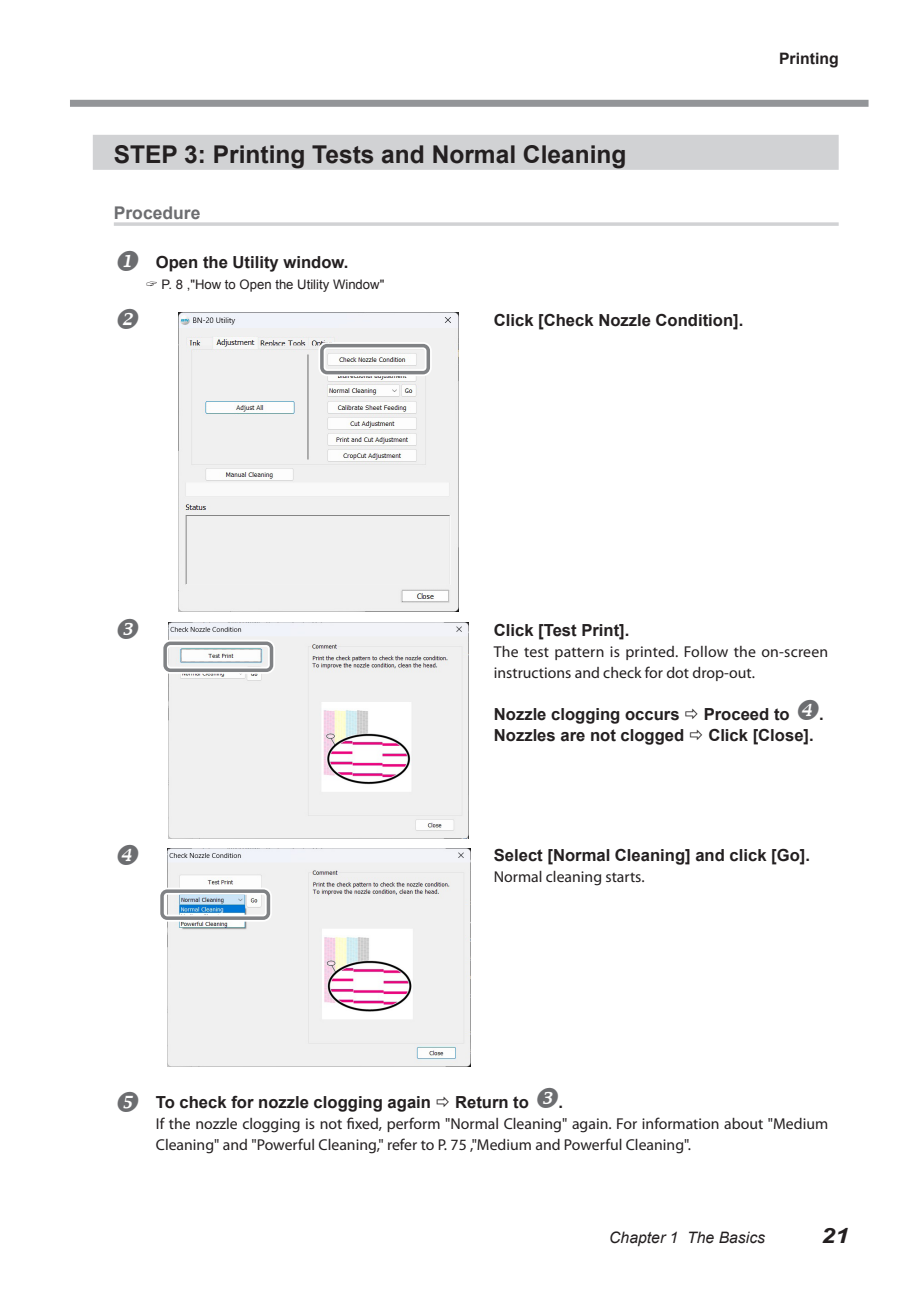
<style>
.page{position:relative;width:921px;height:1293px;background:#fff}
.page>*{position:absolute;margin:0;border:0;box-sizing:border-box;transform-origin:0 0}
.t1{font:700 24.5px "Arial";color:#231f20}
.t2{font:italic 700 21px "Arial";color:#231f20;scale:1.2 1}
.t3{font:700 17.5px "Arial";color:#6c6d70}
.t4{font:700 16.62px "Arial";color:#231f20}
.t5{font:15.75px/21px "Myriad Pro";color:#231f20}
.t6{font:italic 15.75px "Arial";color:#231f20}
.t7{font:700 15.75px "Arial";color:#231f20}
.t8{font:13.12px "Arial";color:#231f20}
.s1{color:#6c6d70}
</style>
<div class="page">
<div style="left:93px;top:135px;width:745px;height:35px;background:#d1d2d4"></div>
<svg style="left:114px;top:222px;width:724px;height:4px;background:#d6d7d9"></svg>
<img style="left:179px;top:312px;width:279px;height:300px">
<img style="left:169px;top:622px;width:299px;height:216px">
<img style="left:167px;top:848px;width:303px;height:218px">
<div style="left:318px;top:342px;width:113px;height:34px;border:7px solid #fff;border-radius:5px"></div>
<div style="left:320px;top:344px;width:110px;height:30px;border:4px solid #808285;border-radius:5px"></div>
<div style="left:162px;top:639px;width:113px;height:34px;border:7px solid #fff;border-radius:5px"></div>
<div style="left:163px;top:641px;width:110px;height:31px;border:4px solid #808285;border-radius:5px"></div>
<div style="left:158px;top:887px;width:114px;height:34px;border:7px solid #fff;border-radius:5px"></div>
<div style="left:160px;top:889px;width:110px;height:30px;border:4px solid #808285;border-radius:5px"></div>
<div style="left:70px;top:100px;width:798px;height:7px;background:#939598"></div>
<h1 class="t1" style="left:114px;top:138px;width:514px">STEP 3: Printing Tests and Normal Cleaning</h1>
<p class="t3" style="left:114px;top:201px;width:88px">Procedure</p>
<p class="t4" style="left:114px;top:251px;width:236px"><span class="s1">◆</span> Open the Utility window.</p>
<p class="t8" style="left:161px;top:276px;width:224px">P. 8 ,"How to Open the Utility Window"</p>
<p class="t4" style="left:494px;top:309px;width:251px">Click [Check Nozzle Condition].</p>
<p class="t7" style="left:779px;top:48px;width:61px">Printing</p>
<p class="t4" style="left:494px;top:618px;width:137px">Click [Test Print].</p>
<p class="t5" style="left:494px;top:640px;width:336px">The test pattern is printed. Follow the on-screen instructions and check for dot drop-out.</p>
<p class="t4" style="left:494px;top:702px;width:187px">Nozzle clogging occurs</p>
<p class="t4" style="left:703px;top:702px;width:87px">Proceed to</p>
<p class="t4" style="left:819px;top:702px;width:6px">.</p>
<p class="t4" style="left:494px;top:723px;width:192px">Nozzles are not clogged</p>
<p class="t4" style="left:708px;top:723px;width:107px">Click [Close].</p>
<p class="t4" style="left:494px;top:844px;width:317px">Select [Normal Cleaning] and click [Go].</p>
<p class="t5" style="left:494px;top:866px;width:152px">Normal cleaning starts.</p>
<p class="t4" style="left:156px;top:1091px;width:276px">To check for nozzle clogging again</p>
<p class="t4" style="left:455px;top:1091px;width:75px">Return to</p>
<p class="t4" style="left:558px;top:1091px;width:6px">.</p>
<p class="t5" style="left:156px;top:1113px;width:673px">If the nozzle clogging is not fixed, perform "Normal Cleaning" again. For information about "Medium<br>Cleaning" and "Powerful Cleaning," refer to P. 75 ,"Medium and Powerful Cleaning".</p>
<p class="t6" style="left:609px;top:1227px;width:157px">Chapter 1 The Basics</p>
<h2 class="t2" style="left:821px;top:1221px;width:25px">21</h2>
</div>
